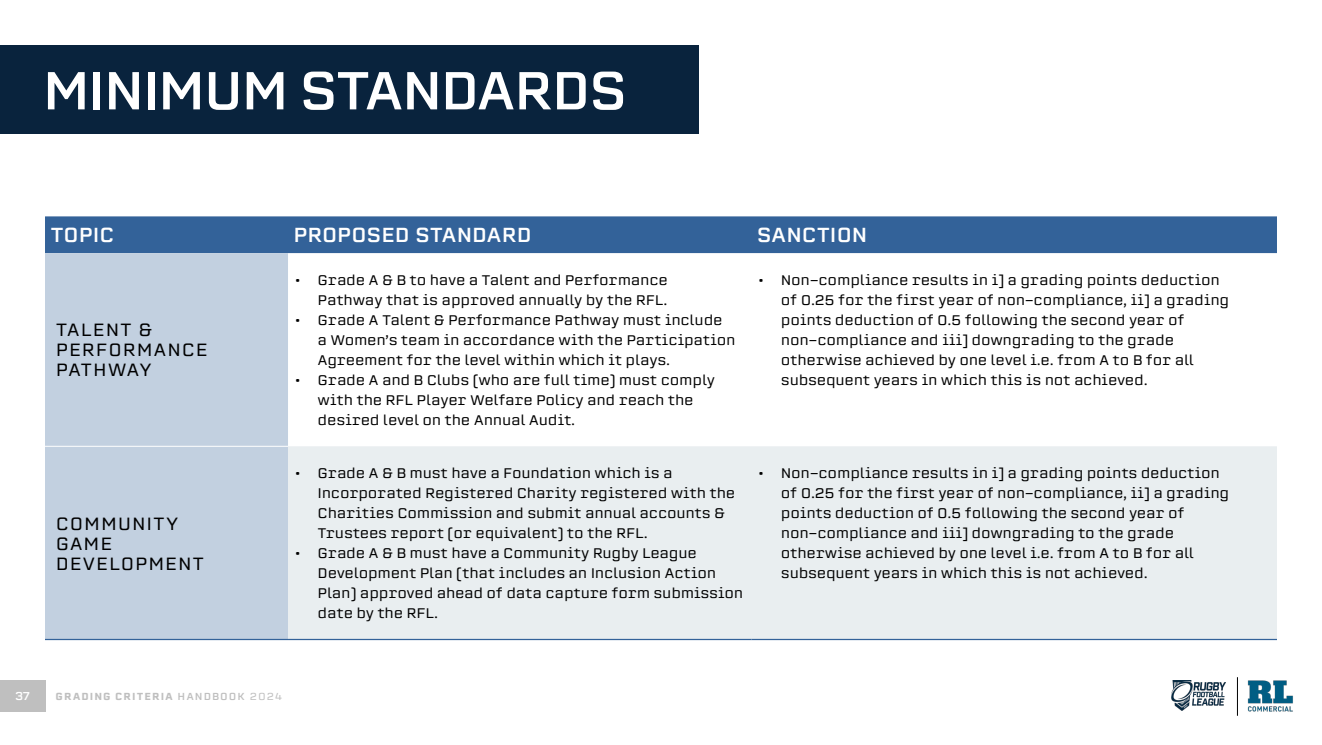
<style>
.page{position:relative;width:1322px;height:745px;background:#fff}
.page>*{position:absolute;margin:0;border:0;box-sizing:border-box;transform-origin:0 0}
.t1{font:52.5px "Erbaum";letter-spacing:-.04em;color:#fff}
.t2{font:20px "Erbaum";color:#fff}
.t3{font:17.5px/20px "Erbaum";letter-spacing:.05em;color:#000}
.t4{font:13.75px/20px "Erbaum";letter-spacing:-.02em;color:#000}
.t5{font:11.25px "Erbaum";color:#fff}
.t6{font:500 10px "Erbaum";letter-spacing:.1em;color:#bfbfbf}
.s1{font-weight:400}
</style>
<div class="page">
<div style="left:0;top:45px;width:698px;height:89px;background:#09233d"></div>
<div style="left:45px;top:216px;width:1232px;height:37px;background:#336299"></div>
<div style="left:45px;top:253px;width:243px;height:385px;background:#c2d0e0"></div>
<div style="left:288px;top:446px;width:989px;height:192px;background:#e9eef0"></div>
<hr style="left:45px;top:446px;width:243px;height:1px;background:#fff">
<hr style="left:45px;top:638px;width:243px;height:1px;background:#336299">
<hr style="left:288px;top:638px;width:463px;height:1px;background:#336299">
<hr style="left:751px;top:638px;width:526px;height:1px;background:#336299">
<hr style="left:1237px;top:676px;width:1px;height:39px;background:#000">
<img style="left:1171px;top:680px;width:55px;height:30px">
<img style="left:1247px;top:680px;width:46px;height:32px">
<div style="left:0;top:679px;width:45px;height:32px;background:#bfbfbf"></div>
<h1 class="t1" style="left:43px;top:54px;width:587px">MINIMUM STANDARDS</h1>
<h2 class="t2" style="left:50px;top:221px;width:66px">TOPIC</h2>
<h2 class="t2" style="left:293px;top:221px;width:240px">PROPOSED STANDARD</h2>
<h2 class="t2" style="left:757px;top:221px;width:112px">SANCTION</h2>
<p class="t3" style="left:56px;top:319px;width:153px">TALENT &amp;<br>PERFORMANCE<br>PATHWAY</p>
<p class="t3" style="left:56px;top:512px;width:150px">COMMUNITY<br>GAME<br>DEVELOPMENT</p>
<p class="t4" style="left:295px;top:269px;width:374px;text-align:right">• Grade A &amp; B to have a Talent and Performance<br>Pathway that is approved annually by the RFL.</p>
<p class="t4" style="left:318px;top:309px;width:419px;text-indent:-22px">• Grade A Talent &amp; Performance Pathway must include a Women’s team in accordance with the Participation<br>Agreement for the level within which it plays.</p>
<p class="t4" style="left:318px;top:369px;width:399px;text-indent:-22px">• Grade A and B Clubs (who are full time) must comply with the RFL Player Welfare Policy and reach the desired level on the Annual Audit.</p>
<p class="t4" style="left:318px;top:462px;width:419px;text-indent:-22px">• Grade A &amp; B must have a Foundation which is a Incorporated Registered Charity registered with the Charities Commission and submit annual accounts &amp; Trustees report (or equivalent) to the RFL.</p>
<p class="t4" style="left:318px;top:542px;width:427px;text-indent:-22px">• Grade A &amp; B must have a Community Rugby League Development Plan (that includes an Inclusion Action Plan) approved ahead of data capture form submission date by the RFL.</p>
<p class="t4" style="left:781px;top:269px;width:450px;text-indent:-22px">• Non-compliance results in i] a grading points deduction of 0.25 for the first year of non-compliance, ii] a grading points deduction of 0.5 following the second year of non-compliance and iii] downgrading to the grade otherwise achieved by one level i.e. from A to B for all subsequent years in which this is not achieved.</p>
<p class="t4" style="left:781px;top:462px;width:450px;text-indent:-22px">• Non-compliance results in i] a grading points deduction of 0.25 for the first year of non-compliance, ii] a grading points deduction of 0.5 following the second year of non-compliance and iii] downgrading to the grade otherwise achieved by one level i.e. from A to B for all subsequent years in which this is not achieved.</p>
<p class="t5" style="left:15px;top:687px;width:16px">37</p>
<p class="t6" style="left:56px;top:688px;width:228px">GRADING CRITERIA <span class="s1">HANDBOOK</span> <span class="s1">2024</span></p>
</div>
